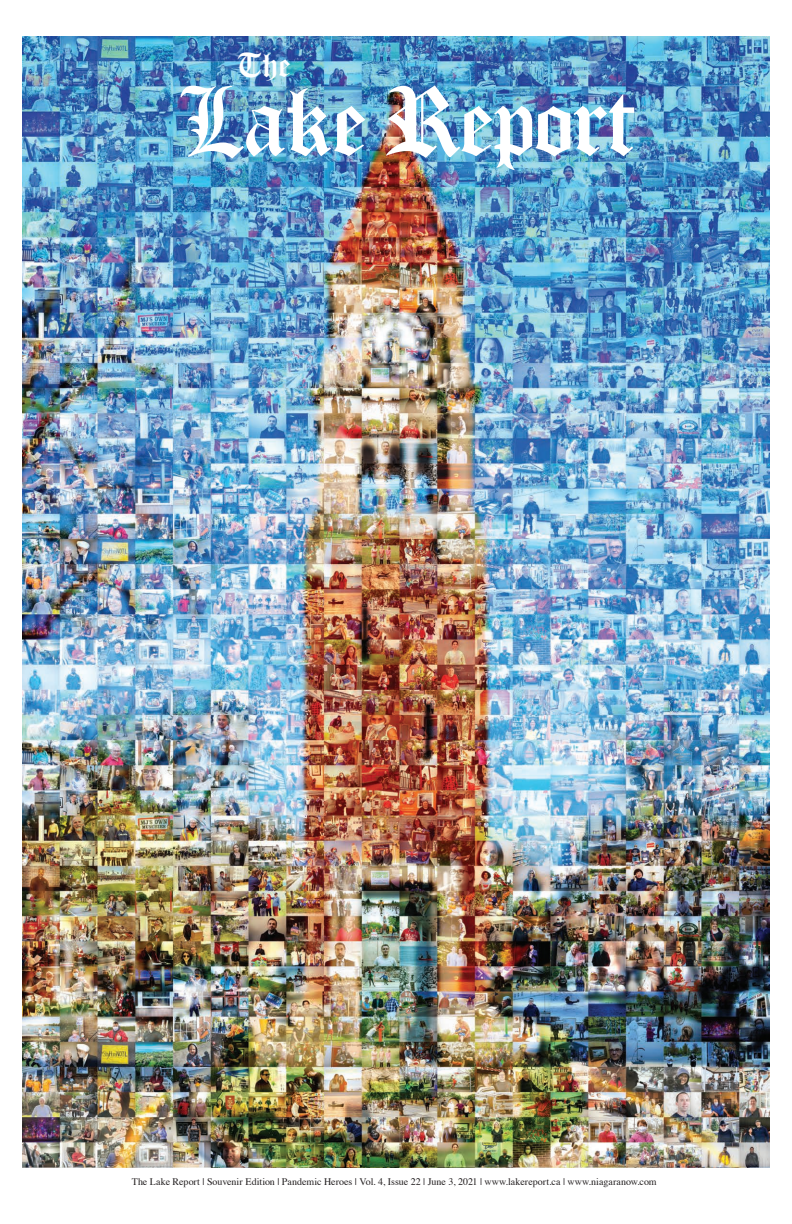
<style>
.page{position:relative;width:792px;height:1224px;background:#fff}
.page>*{position:absolute;margin:0;border:0;box-sizing:border-box;transform-origin:0 0}
.t1{font:107.3px "Old London Alternate";letter-spacing:-.01em;color:#fff}
.t2{font:37.5px "Old London Alternate";color:#fff}
.t3{font:10px "Times";color:#231f20}
</style>
<div class="page">
<img style="left:22px;top:36px;width:748px;height:1132px">
<h2 class="t2" style="left:238px;top:44px;width:55px">The</h2>
<h1 class="t1" style="left:181px;top:59px;width:458px">Lake Report</h1>
<p class="t3" style="left:132px;top:1172px;width:527px">The Lake Report | Souvenir Edition | Pandemic Heroes | Vol. 4, Issue 22 | June 3, 2021 | www.lakereport.ca | www.niagaranow.com</p>
</div>
